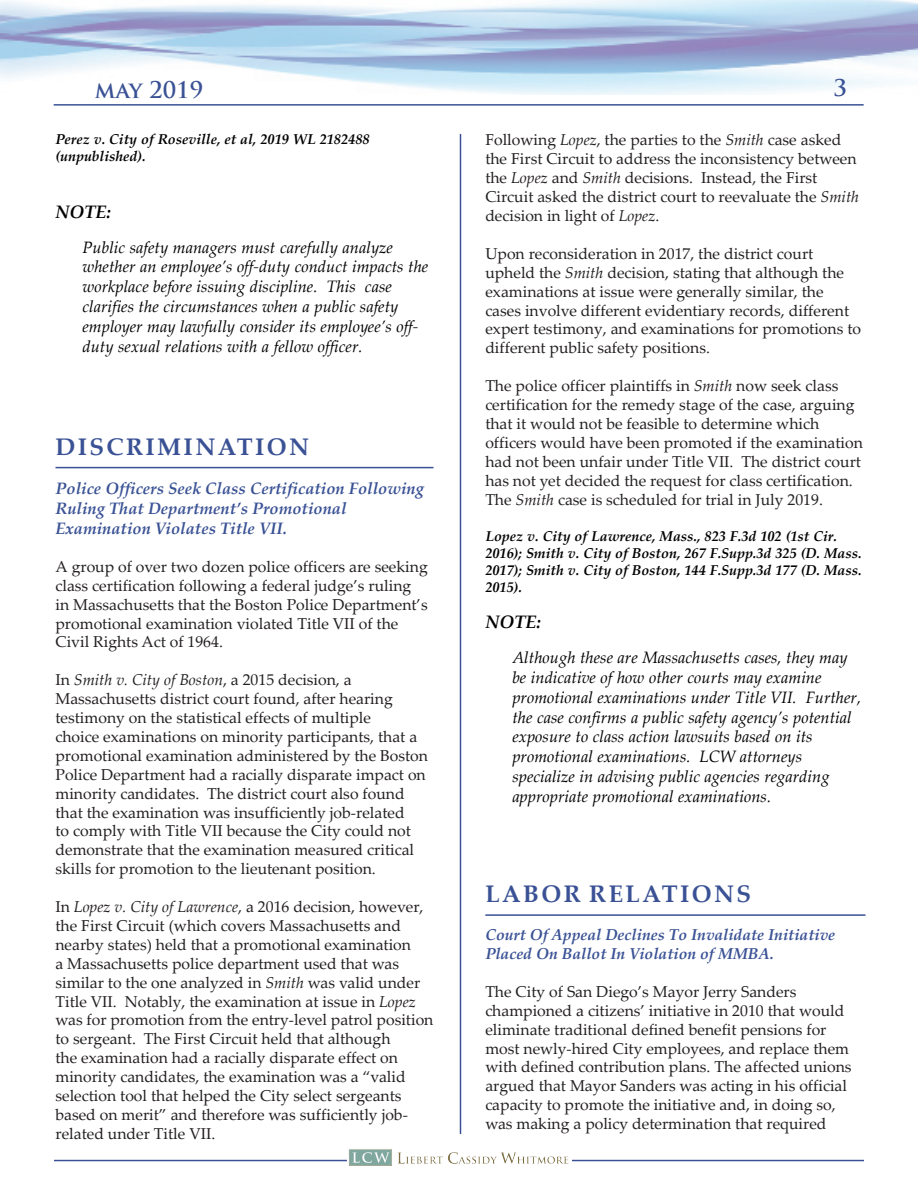
<style>
.page{position:relative;width:918px;height:1188px;background:#fff}
.page>*{position:absolute;margin:0;border:0;box-sizing:border-box;transform-origin:0 0}
.LCW_Category-1_Line{font:700 24px "Palatino Linotype";letter-spacing:.1em;color:#3a5295}
.t1{font:700 22.5px "Trajan Pro";color:#3a5295}
.LCW_Note_Heading__LC{font:italic 700 18px "Palatino Linotype";color:#000}
.LCW_Note_Text__LCW_N{font:italic 16.5px/19.8px "Palatino Linotype";color:#000}
.LCW_Heading{font:italic 700 16.5px/19.8px "Palatino Linotype";color:#3a5295}
.LCW_Body_Text{font:15.75px/18.9px "Palatino Linotype";color:#231f20}
.LCW_Heading-2{font:italic 700 15.75px/18.9px "Palatino Linotype";color:#3a5295}
.LCW_Citation__LCW_Ne{font:italic 700 14.25px/17.1px "Palatino Linotype";color:#000}
.s1{font-style:italic}
</style>
<div class="page">
<hr style="left:54px;top:104px;width:810px;height:2px;background:#3a5295">
<hr style="left:54px;top:1160px;width:810px;height:1px;background:#3a5295">
<img style="left:349px;top:1149px;width:221px;height:17px">
<hr style="left:56px;top:467px;width:378px;height:1px;background:#3a5295">
<hr style="left:485px;top:914px;width:381px;height:2px;background:#3a5295">
<hr style="left:460px;top:134px;width:1px;height:1000px;background:#3a5295">
<p class="t1" style="left:95px;top:76px;width:110px">may 2019</p>
<p class="t1" style="left:833px;top:74px;width:15px">3</p>
<p class="LCW_Citation__LCW_Ne" style="left:56px;top:130px;width:316px">Perez v. City of Roseville, et al, 2019 WL 2182488 (unpublished).</p>
<p class="LCW_Note_Heading__LC" style="left:56px;top:199px;width:57px">NOTE:</p>
<p class="LCW_Note_Text__LCW_N" style="left:82px;top:236px;width:347px">Public safety managers must carefully analyze whether an employee’s off-duty conduct impacts the workplace before issuing discipline. This case clarifies the circumstances when a public safety employer may lawfully consider its employee’s off&shy;duty sexual relations with a fellow officer.</p>
<p class="LCW_Body_Text" style="left:485px;top:130px;width:375px">Following <span class="s1">Lopez</span>, the parties to the <span class="s1">Smith</span> case asked the First Circuit to address the inconsistency between the <span class="s1">Lopez</span> and <span class="s1">Smith</span> decisions. Instead, the First Circuit asked the district court to reevaluate the <span class="s1">Smith </span>decision in light of <span class="s1">Lopez</span>.</p>
<p class="LCW_Body_Text" style="left:485px;top:243px;width:377px">Upon reconsideration in 2017, the district court upheld the <span class="s1">Smith</span> decision, stating that although the examinations at issue were generally similar, the cases involve different evidentiary records, different expert testimony, and examinations for promotions to different public safety positions.</p>
<p class="LCW_Body_Text" style="left:485px;top:376px;width:379px">The police officer plaintiffs in <span class="s1">Smith</span> now seek class certification for the remedy stage of the case, arguing that it would not be feasible to determine which officers would have been promoted if the examination had not been unfair under Title VII. The district court has not yet decided the request for class certification.<br>The <span class="s1">Smith</span> case is scheduled for trial in July 2019.</p>
<p class="LCW_Citation__LCW_Ne" style="left:485px;top:527px;width:378px">Lopez v. City of Lawrence, Mass., 823 F.3d 102 (1st Cir.<br>2016); Smith v. City of Boston, 267 F.Supp.3d 325 (D. Mass.<br>2017); Smith v. City of Boston, 144 F.Supp.3d 177 (D. Mass.<br>2015).</p>
<p class="LCW_Note_Heading__LC" style="left:485px;top:610px;width:57px">NOTE:</p>
<p class="LCW_Note_Text__LCW_N" style="left:512px;top:647px;width:350px">Although these are Massachusetts cases, they may be indicative of how other courts may examine promotional examinations under Title VII. Further, the case confirms a public safety agency’s potential exposure to class action lawsuits based on its promotional examinations. LCW attorneys specialize in advising public agencies regarding appropriate promotional examinations.</p>
<p class="LCW_Category-1_Line" style="left:56px;top:430px;width:255px">DISCRIMINATION</p>
<p class="LCW_Heading" style="left:56px;top:478px;width:370px">Police Officers Seek Class Certification Following<br>Ruling That Department’s Promotional<br>Examination Violates Title VII.</p>
<p class="LCW_Body_Text" style="left:56px;top:556px;width:374px">A group of over two dozen police officers are seeking class certification following a federal judge’s ruling in Massachusetts that the Boston Police Department’s promotional examination violated Title VII of the Civil Rights Act of 1964.</p>
<p class="LCW_Body_Text" style="left:56px;top:670px;width:374px">In <span class="s1">Smith v. City of Boston</span>, a 2015 decision, a Massachusetts district court found, after hearing testimony on the statistical effects of multiple<br>choice examinations on minority participants, that a promotional examination administered by the Boston Police Department had a racially disparate impact on minority candidates. The district court also found that the examination was insufficiently job-related<br>to comply with Title VII because the City could not demonstrate that the examination measured critical skills for promotion to the lieutenant position.</p>
<p class="LCW_Body_Text" style="left:56px;top:897px;width:379px">In <span class="s1">Lopez v. City of Lawrence</span>, a 2016 decision, however, the First Circuit (which covers Massachusetts and nearby states) held that a promotional examination<br>a Massachusetts police department used that was similar to the one analyzed in <span class="s1">Smith</span> was valid under Title VII. Notably, the examination at issue in <span class="s1">Lopez </span>was for promotion from the entry-level patrol position to sergeant. The First Circuit held that although<br>the examination had a racially disparate effect on minority candidates, the examination was a “valid selection tool that helped the City select sergeants based on merit” and therefore was sufficiently job&shy;related under Title VII.</p>
<p class="LCW_Category-1_Line" style="left:485px;top:877px;width:267px">LABOR RELATIONS</p>
<p class="LCW_Heading-2" style="left:485px;top:925px;width:351px">Court Of Appeal Declines To Invalidate Initiative<br>Placed On Ballot In Violation of MMBA.</p>
<p class="LCW_Body_Text" style="left:485px;top:981px;width:368px">The City of San Diego’s Mayor Jerry Sanders championed a citizens’ initiative in 2010 that would eliminate traditional defined benefit pensions for most newly-hired City employees, and replace them with defined contribution plans. The affected unions argued that Mayor Sanders was acting in his official capacity to promote the initiative and, in doing so, was making a policy determination that required</p>
</div>
